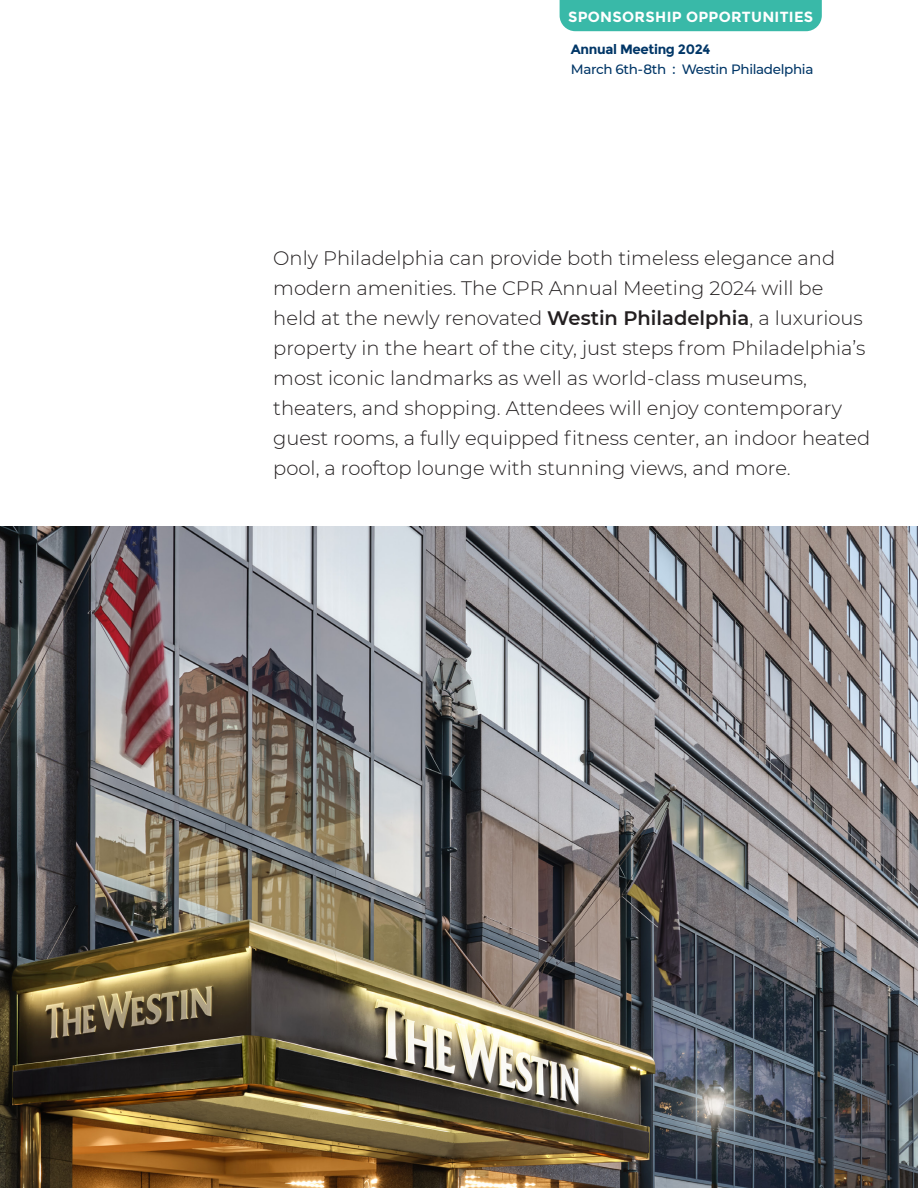
<style>
.page{position:relative;width:918px;height:1188px;background:#fff}
.page>*{position:absolute;margin:0;border:0;box-sizing:border-box;transform-origin:0 0}
.t1{font:300 19.5px/30px "Montserrat";color:#231f20}
.t2{font:700 14.7px "Montserrat";letter-spacing:.02em;color:#fff}
.t3{font:500 13.5px "Montserrat";letter-spacing:-.025em;color:#003667}
.t4{font:700 13.5px "Montserrat";letter-spacing:-.025em;color:#003667}
.s1{font-weight:600}
</style>
<div class="page">
<div style="left:559px;top:0;width:263px;height:32px;background:#39b9a8"></div>
<img style="left:0;top:526px;width:918px;height:662px">
<p class="t2" style="left:568px;top:8px;width:247px">SPONSORSHIP OPPORTUNITIES</p>
<p class="t4" style="left:571px;top:41px;width:141px">Annual Meeting 2024</p>
<p class="t3" style="left:571px;top:60px;width:244px">March 6th-8th : Westin Philadelphia</p>
<p class="t1" style="left:273px;top:243px;width:563px">Only Philadelphia can provide both timeless elegance and modern amenities. The CPR Annual Meeting 2024 will be</p>
<p class="t1" style="left:273px;top:303px;width:591px">held at the newly renovated <span class="s1">Westin Philadelphia</span>, a luxurious</p>
<p class="t1" style="left:273px;top:333px;width:594px">property in the heart of the city, just steps from Philadelphia’s</p>
<p class="t1" style="left:273px;top:363px;width:535px">most iconic landmarks as well as world-class museums,</p>
<p class="t1" style="left:273px;top:393px;width:598px">theaters, and shopping. Attendees will enjoy contemporary guest rooms, a fully equipped fitness center, an indoor heated pool, a rooftop lounge with stunning views, and more.</p>
</div>
